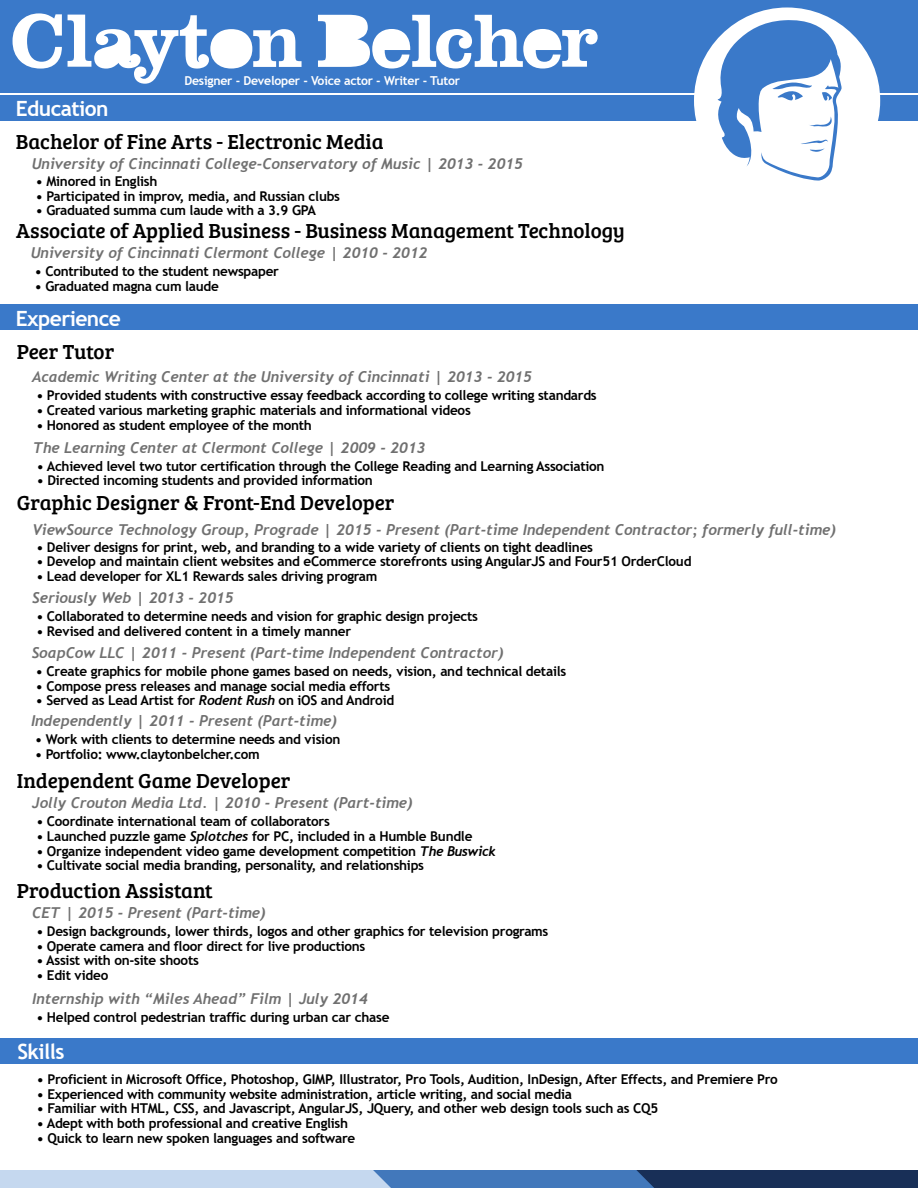
<style>
.page{position:relative;width:918px;height:1188px;background:#fff}
.page>*{position:absolute;margin:0;border:0;box-sizing:border-box;transform-origin:0 0}
.t1{font:21px "Bree Serif";color:#000}
.t2{font:700 21px "Trebuchet MS";letter-spacing:-.03em;color:#fff}
.t3{font:italic 700 15px "Trebuchet";color:#707070}
.t4{font:700 13.5px "Trebuchet MS";letter-spacing:-.02em;color:#000}
.t5{font:700 12.3px "Trebuchet MS";letter-spacing:-.02em;color:#fff}
.s1{font-family:"Trebuchet";font-style:italic}
</style>
<div class="page">
<div style="left:0;top:0;width:918px;height:93px;background:#3a79c9"></div>
<div style="left:0;top:96px;width:918px;height:25px;background:#3a79c9"></div>
<div style="left:0;top:305px;width:918px;height:25px;background:#3a79c9"></div>
<div style="left:0;top:1038px;width:918px;height:26px;background:#3a79c9"></div>
<svg style="left:13px;top:13px;width:49px;height:56px"></svg>
<svg style="left:68px;top:15px;width:234px;height:69px"></svg>
<svg style="left:318px;top:15px;width:280px;height:54px"></svg>
<div style="left:0;top:1170px;width:918px;height:18px;background:#c5d8ef"></div>
<svg style="left:373px;top:1170px;width:545px;height:18px;background:#2f5589"></svg>
<div style="left:694px;top:7px;width:186px;height:187px;background:#fff;border-radius:50%"></div>
<svg style="left:714px;top:17px;width:129px;height:164px"></svg>
<h1 class="t2" style="left:16px;top:95px;width:94px">Education</h1>
<p class="t5" style="left:184px;top:73px;width:277px">Designer - Developer - Voice actor - Writer - Tutor</p>
<h1 class="t1" style="left:16px;top:127px;width:369px">Bachelor of Fine Arts - Electronic Media</h1>
<p class="t3" style="left:32px;top:154px;width:493px">University of Cincinnati College-Conservatory of Music | 2013 - 2015</p>
<p class="t4" style="left:36px;top:173px;width:123px">• Minored in English</p>
<p class="t4" style="left:36px;top:188px;width:306px">• Participated in improv, media, and Russian clubs</p>
<p class="t4" style="left:36px;top:201px;width:282px">• Graduated summa cum laude with a 3.9 GPA</p>
<h1 class="t1" style="left:16px;top:216px;width:610px">Associate of Applied Business - Business Management Technology</h1>
<p class="t3" style="left:31px;top:243px;width:398px">University of Cincinnati Clermont College | 2010 - 2012</p>
<p class="t4" style="left:35px;top:263px;width:246px">• Contributed to the student newspaper</p>
<p class="t4" style="left:35px;top:278px;width:186px">• Graduated magna cum laude</p>
<h1 class="t2" style="left:16px;top:305px;width:107px">Experience</h1>
<h1 class="t1" style="left:17px;top:337px;width:99px">Peer Tutor</h1>
<p class="t3" style="left:32px;top:368px;width:501px">Academic Writing Center at the University of Cincinnati | 2013 - 2015</p>
<p class="t4" style="left:36px;top:387px;width:562px">• Provided students with constructive essay feedback according to college writing standards</p>
<p class="t4" style="left:36px;top:402px;width:436px">• Created various marketing graphic materials and informational videos</p>
<p class="t4" style="left:36px;top:417px;width:277px">• Honored as student employee of the month</p>
<p class="t3" style="left:33px;top:438px;width:394px">The Learning Center at Clermont College | 2009 - 2013</p>
<p class="t4" style="left:37px;top:457px;width:569px">• Achieved level two tutor certification through the College Reading and Learning Association</p>
<p class="t4" style="left:37px;top:472px;width:338px">• Directed incoming students and provided information</p>
<h1 class="t1" style="left:17px;top:488px;width:379px">Graphic Designer &amp; Front-End Developer</h1>
<p class="t3" style="left:32px;top:520px;width:805px">ViewSource Technology Group, Prograde | 2015 - Present (Part-time Independent Contractor; formerly full-time)</p>
<p class="t4" style="left:36px;top:539px;width:558px">• Deliver designs for print, web, and branding to a wide variety of clients on tight deadlines</p>
<p class="t4" style="left:36px;top:553px;width:657px">• Develop and maintain client websites and eCommerce storefronts using AngularJS and Four51 OrderCloud</p>
<p class="t4" style="left:36px;top:568px;width:343px">• Lead developer for XL1 Rewards sales driving program</p>
<p class="t3" style="left:32px;top:588px;width:203px">Seriously Web | 2013 - 2015</p>
<p class="t4" style="left:36px;top:608px;width:443px">• Collaborated to determine needs and vision for graphic design projects</p>
<p class="t4" style="left:36px;top:623px;width:316px">• Revised and delivered content in a timely manner</p>
<p class="t3" style="left:32px;top:643px;width:473px">SoapCow LLC | 2011 - Present (Part-time Independent Contractor)</p>
<p class="t4" style="left:36px;top:663px;width:532px">• Create graphics for mobile phone games based on needs, vision, and technical details</p>
<p class="t4" style="left:36px;top:677px;width:356px">• Compose press releases and manage social media efforts</p>
<p class="t4" style="left:36px;top:692px;width:360px">• Served as Lead Artist for <span class="s1">Rodent Rush</span> on iOS and Android</p>
<p class="t3" style="left:31px;top:711px;width:307px">Independently | 2011 - Present (Part-time)</p>
<p class="t4" style="left:35px;top:731px;width:307px">• Work with clients to determine needs and vision</p>
<p class="t4" style="left:35px;top:746px;width:226px">• Portfolio: www.claytonbelcher.com</p>
<h1 class="t1" style="left:17px;top:766px;width:275px">Independent Game Developer</h1>
<p class="t3" style="left:32px;top:793px;width:382px">Jolly Crouton Media Ltd. | 2010 - Present (Part-time)</p>
<p class="t4" style="left:36px;top:813px;width:295px">• Coordinate international team of collaborators</p>
<p class="t4" style="left:36px;top:828px;width:438px">• Launched puzzle game <span class="s1">Splotches</span> for PC, included in a Humble Bundle</p>
<p class="t4" style="left:36px;top:842px;width:461px">• Organize independent video game development competition <span class="s1">The Buswick</span></p>
<p class="t4" style="left:36px;top:857px;width:389px">• Cultivate social media branding, personality, and relationships</p>
<h1 class="t1" style="left:17px;top:875px;width:197px">Production Assistant</h1>
<p class="t3" style="left:32px;top:903px;width:235px">CET | 2015 - Present (Part-time)</p>
<p class="t4" style="left:36px;top:923px;width:514px">• Design backgrounds, lower thirds, logos and other graphics for television programs</p>
<p class="t4" style="left:36px;top:937px;width:331px">• Operate camera and floor direct for live productions</p>
<p class="t4" style="left:36px;top:952px;width:164px">• Assist with on-site shoots</p>
<p class="t4" style="left:36px;top:967px;width:74px">• Edit video</p>
<p class="t3" style="left:32px;top:989px;width:337px">Internship with “Miles Ahead” Film | July 2014</p>
<p class="t4" style="left:36px;top:1008px;width:355px">• Helped control pedestrian traffic during urban car chase</p>
<h1 class="t2" style="left:17px;top:1039px;width:48px">Skills</h1>
<p class="t4" style="left:37px;top:1071px;width:742px">• Proficient in Microsoft Office, Photoshop, GIMP, Illustrator, Pro Tools, Audition, InDesign, After Effects, and Premiere Pro</p>
<p class="t4" style="left:37px;top:1086px;width:537px">• Experienced with community website administration, article writing, and social media</p>
<p class="t4" style="left:37px;top:1100px;width:623px">• Familiar with HTML, CSS, and Javascript, AngularJS, JQuery, and other web design tools such as CQ5</p>
<p class="t4" style="left:37px;top:1115px;width:313px">• Adept with both professional and creative English</p>
<p class="t4" style="left:37px;top:1130px;width:320px">• Quick to learn new spoken languages and software</p>
</div>
